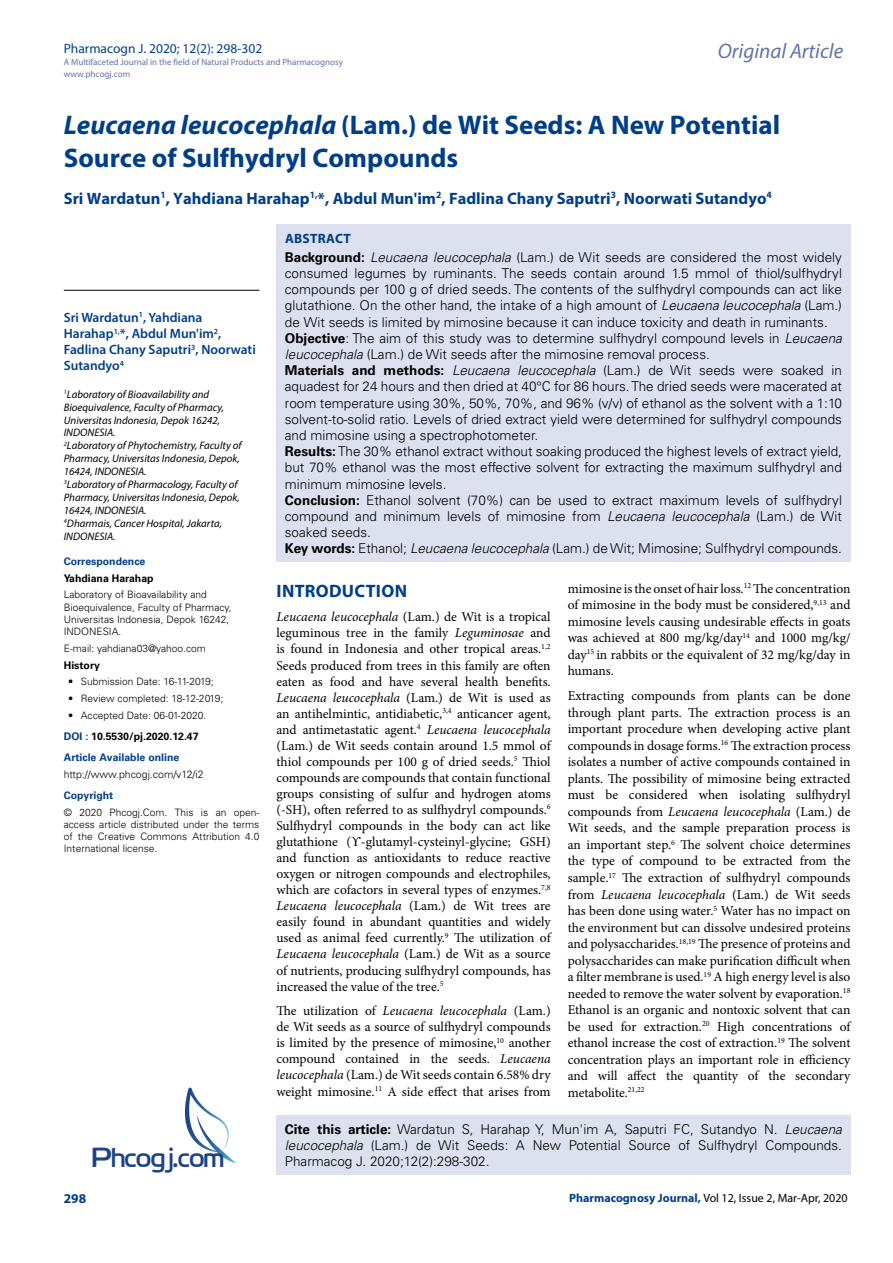
<style>
.page{position:relative;width:893px;height:1263px;background:#fff}
.page>*{position:absolute;margin:0;border:0;box-sizing:border-box;transform-origin:0 0}
.t1{font:27.6px "Cloud World";color:#1e4384}
.t2{font:700 27px/33px "Myriad Pro";color:#003e88}
.t3{font:italic 21px "Myriad Pro";color:#6273aa}
.t4{font:700 18px "Myriad Pro";letter-spacing:.015em;color:#003e88}
.t5{font:700 16.5px "Myriad Pro";color:#003e88}
.t6{font:13.5px/16.5px "Minion Pro";color:#000;text-align:justify}
.t7{font:300 13.5px/16.2px "Univers LT Std";color:#000}
.t8{font:600 13.5px/16.2px "Myriad Pro";color:#003e88}
.t9{font:13.5px "Myriad Pro";color:#003f89}
.t10{font:700 13.5px "Myriad Pro";letter-spacing:.02em;color:#003e88}
.t11{font:12px "Myriad Pro";color:#000}
.t12{font:italic 10.8px/12.9px "Myriad Pro";color:#000}
.t13{font:700 10.5px/21.1px "Univers LT Std";color:#003e88}
.t14{font:300 10.5px "Univers LT Std";color:#000}
.t15{font:700 10.5px "Univers LT Std";color:#000}
.t16{font:300 10.2px/12.3px "Univers LT Std";color:#000}
.t17{font:9px/12px "Myriad Pro";color:#6273aa}
.s1{font-style:italic}
.s2{color:#000}
.s3{font-weight:700}
.s4{font-family:"Times New Roman"}
.s5{font-weight:700;color:#003e88}
</style>
<div class="page">
<div style="left:276px;top:1115px;width:574px;height:60px;background:#dde0ef"></div>
<svg style="left:185px;top:1087px;width:51px;height:76px"></svg>
<div style="left:276px;top:225px;width:574px;height:337px;background:#dde0ef"></div>
<hr style="left:64px;top:290px;width:195px;height:1px;background:#000">
<p class="t9" style="left:64px;top:40px;width:200px">Pharmacogn J. 2020; 12(2): 298-302</p>
<p class="t17" style="left:64px;top:55px;width:281px">A Multifaceted Journal in the field of Natural Products and Pharmacognosy www.phcogj.com</p>
<h3 class="t3" style="left:718px;top:38px;width:127px">Original Article</h3>
<h2 class="t2" style="left:64px;top:108px;width:718px"><span class="s1">Leucaena leucocephala</span> (Lam.) de Wit Seeds: A New Potential<br>Source of Sulfhydryl Compounds</h2>
<p class="t5" style="left:64px;top:187px;width:710px">Sri Wardatun<sup>1</sup>, Yahdiana Harahap<sup>1,</sup>*, Abdul Mun'im<sup>2</sup>, Fadlina Chany Saputri<sup>3</sup>, Noorwati Sutandyo<sup>4</sup></p>
<p class="t8" style="left:64px;top:309px;width:194px">Sri Wardatun<sup>1</sup>, Yahdiana<br>Harahap<sup>1,</sup>*, Abdul Mun'im<sup>2</sup>,<br>Fadlina Chany Saputri<sup>3</sup>, Noorwati<br>Sutandyo<sup>4</sup></p>
<p class="t12" style="left:64px;top:387px;width:179px"><sup>1</sup>Laboratory of Bioavailability and<br>Bioequivalence, Faculty of Pharmacy,<br>Universitas Indonesia, Depok 16242,<br>INDONESIA.<br><sup>2</sup>Laboratory of Phytochemistry, Faculty of<br>Pharmacy, Universitas Indonesia, Depok,<br>16424, INDONESIA.<br><sup>3</sup>Laboratory of Pharmacology, Faculty of<br>Pharmacy, Universitas Indonesia, Depok,<br>16424, INDONESIA.<br><sup>4</sup>Dharmais, Cancer Hospital, Jakarta,<br>INDONESIA.</p>
<p class="t13" style="left:64px;top:551px;width:83px">Correspondence</p>
<p class="t15" style="left:64px;top:572px;width:91px">Yahdiana Harahap</p>
<p class="t16" style="left:64px;top:588px;width:169px">Laboratory of Bioavailability and<br>Bioequivalence, Faculty of Pharmacy,<br>Universitas Indonesia, Depok 16242,<br>INDONESIA.</p>
<p class="t16" style="left:64px;top:642px;width:144px">E-mail: yahdiana03@yahoo.com</p>
<p class="t15" style="left:64px;top:659px;width:38px">History</p>
<p class="t16" style="left:68px;top:676px;width:147px">• Submission Date: 16-11-2019;</p>
<p class="t16" style="left:68px;top:692px;width:157px">• Review completed: 18-12-2019;</p>
<p class="t16" style="left:68px;top:709px;width:140px">• Accepted Date: 06-01-2020.</p>
<p class="t13" style="left:64px;top:726px;width:136px">DOI : <span class="s2">10.5530/pj.2020.12.47<br></span>Article Available online</p>
<p class="t14" style="left:64px;top:768px;width:141px">http://www.phcogj.com/v12/i2</p>
<p class="t13" style="left:64px;top:785px;width:51px">Copyright</p>
<p class="t16" style="left:64px;top:806px;width:197px;text-align:justify">© 2020 Phcogj.Com. This is an open&shy;access article distributed under the terms of the Creative Commons Attribution 4.0<br>International license.</p>
<p class="t10" style="left:285px;top:230px;width:67px">ABSTRACT</p>
<p class="t7" style="left:285px;top:249px;width:559px"><span class="s3">Background:</span> <span class="s1">Leucaena leucocephala</span> (Lam.) de Wit seeds are considered the most widely consumed legumes by ruminants. The seeds contain around 1.5 mmol of thiol/sulfhydryl compounds per 100 g of dried seeds. The contents of the sulfhydryl compounds can act like glutathione. On the other hand, the intake of a high amount of <span class="s1">Leucaena leucocephala</span> (Lam.) de Wit seeds is limited by mimosine because it can induce toxicity and death in ruminants.<br><span class="s3">Objective</span>: The aim of this study was to determine sulfhydryl compound levels in <span class="s1">Leucaena leucocephala</span> (Lam.) de Wit seeds after the mimosine removal process.<br><span class="s3">Materials and methods:</span> <span class="s1">Leucaena leucocephala</span> (Lam.) de Wit seeds were soaked in aquadest for 24 hours and then dried at 40°C for 86 hours. The dried seeds were macerated at room temperature using 30%, 50%, 70%, and 96% (v/v) of ethanol as the solvent with a 1:10 solvent-to-solid ratio. Levels of dried extract yield were determined for sulfhydryl compounds and mimosine using a spectrophotometer.<br><span class="s3">Results:</span> The 30% ethanol extract without soaking produced the highest levels of extract yield, but 70% ethanol was the most effective solvent for extracting the maximum sulfhydryl and minimum mimosine levels.<br><span class="s3">Conclusion:</span> Ethanol solvent (70%) can be used to extract maximum levels of sulfhydryl compound and minimum levels of mimosine from <span class="s1">Leucaena leucocephala</span> (Lam.) de Wit soaked seeds.<br><span class="s3">Key words:</span> Ethanol; <span class="s1">Leucaena leucocephala</span> (Lam.) de Wit; Mimosine; Sulfhydryl compounds.</p>
<h3 class="t4" style="left:277px;top:579px;width:132px">INTRODUCTION</h3>
<p class="t6" style="left:276px;top:609px;width:276px;line-height:16px"><span class="s1">Leucaena leucocephala</span> (Lam.) de Wit is a tropical leguminous tree in the family <span class="s1">Leguminosae</span> and is found in Indonesia and other tropical areas.<sup>1,2<br></sup>Seeds produced from trees in this family are often eaten as food and have several health benefits.<br><span class="s1">Leucaena leucocephala</span> (Lam.) de Wit is used as an antihelmintic, antidiabetic,<sup>3,4</sup> anticancer agent, and antimetastatic agent.<sup>4</sup> <span class="s1">Leucaena leucocephala </span>(Lam.) de Wit seeds contain around 1.5 mmol of thiol compounds per 100 g of dried seeds.<sup>5</sup> Thiol compounds are compounds that contain functional groups consisting of sulfur and hydrogen atoms (-SH), often referred to as sulfhydryl compounds.<sup>6<br></sup>Sulfhydryl compounds in the body can act like glutathione (<span class="s4">ϒ</span>-glutamyl-cysteinyl-glycine; GSH) and function as antioxidants to reduce reactive oxygen or nitrogen compounds and electrophiles, which are cofactors in several types of enzymes.<sup>7,8<br></sup><span class="s1">Leucaena leucocephala</span> (Lam.) de Wit trees are easily found in abundant quantities and widely used as animal feed currently.<sup>9</sup> The utilization of <span class="s1">Leucaena leucocephala</span> (Lam.) de Wit as a source of nutrients, producing sulfhydryl compounds, has increased the value of the tree.<sup>5</sup></p>
<p class="t6" style="left:276px;top:1003px;width:276px;line-height:16px">The utilization of <span class="s1">Leucaena leucocephala</span> (Lam.) de Wit seeds as a source of sulfhydryl compounds is limited by the presence of mimosine,<sup>10</sup> another compound contained in the seeds. <span class="s1">Leucaena leucocephala</span> (Lam.) de Wit seeds contain 6.58% dry weight mimosine.<sup>11</sup> A side effect that arises from</p>
<p class="t6" style="left:568px;top:580px;width:284px">mimosine is the onset of hair loss.<sup>12</sup> The concentration of mimosine in the body must be considered,<sup>9,13</sup> and mimosine levels causing undesirable effects in goats was achieved at 800 mg/kg/day<sup>14</sup> and 1000 mg/kg/ day<sup>15</sup> in rabbits or the equivalent of 32 mg/kg/day in humans.</p>
<p class="t6" style="left:568px;top:688px;width:284px">Extracting compounds from plants can be done through plant parts. The extraction process is an important procedure when developing active plant compounds in dosage forms.<sup>16</sup> The extraction process isolates a number of active compounds contained in plants. The possibility of mimosine being extracted must be considered when isolating sulfhydryl compounds from <span class="s1">Leucaena leucocephala</span> (Lam.) de Wit seeds, and the sample preparation process is an important step.<sup>6</sup> The solvent choice determines the type of compound to be extracted from the sample.<sup>17</sup> The extraction of sulfhydryl compounds from <span class="s1">Leucaena leucocephala</span> (Lam.) de Wit seeds has been done using water.<sup>5</sup> Water has no impact on the environment but can dissolve undesired proteins and polysaccharides.<sup>18,19</sup> The presence of proteins and polysaccharides can make purification difficult when a filter membrane is used.<sup>19</sup> A high energy level is also needed to remove the water solvent by evaporation.<sup>18<br></sup>Ethanol is an organic and nontoxic solvent that can be used for extraction.<sup>20</sup> High concentrations of ethanol increase the cost of extraction.<sup>19</sup> The solvent concentration plays an important role in efficiency and will affect the quantity of the secondary metabolite.<sup>21,22</sup></p>
<p class="t7" style="left:285px;top:1121px;width:559px"><span class="s3">Cite this article:</span> Wardatun S, Harahap Y, Mun'im A, Saputri FC, Sutandyo N. <span class="s1">Leucaena leucocephala</span> (Lam.) de Wit Seeds: A New Potential Source of Sulfhydryl Compounds.</p>
<h1 class="t1" style="left:92px;top:1136px;width:134px">Phcogj.com</h1>
<p class="t7" style="left:285px;top:1153px;width:206px">Pharmacog J. 2020;12(2):298-302.</p>
<p class="t10" style="left:64px;top:1190px;width:24px">298</p>
<p class="t11" style="left:569px;top:1190px;width:280px"><span class="s5">Pharmacognosy Journal,</span> Vol 12, Issue 2, Mar-Apr, 2020</p>
</div>
